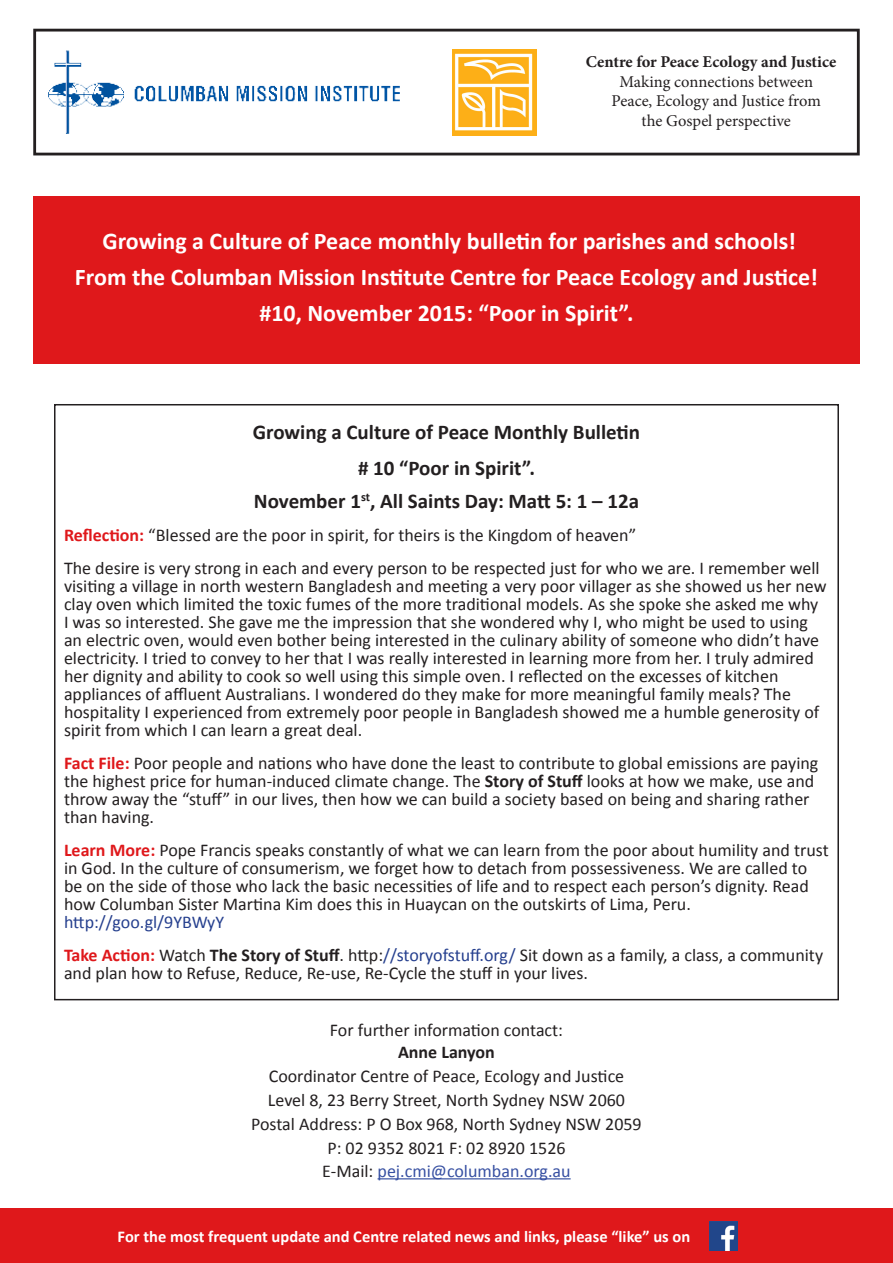
<style>
.page{position:relative;width:893px;height:1263px;background:#fff}
.page>*{position:absolute;margin:0;border:0;box-sizing:border-box;transform-origin:0 0}
.t1{font:700 24px "Calibri";color:#fff}
.t2{font:700 21px "Calibri";color:#231f20}
.t3{font:18px/18px "Calibri";color:#231f20}
.t4{font:18px "Calibri";color:#3750a2}
.t5{font:700 18px "Calibri";color:#231f20}
.t6{font:16.5px "Minion Pro";color:#231f20}
.Paragraph_Style_1{font:700 16.5px "Calibri";color:#fff}
.t7{font:700 16.5px "Minion Pro";color:#231f20}
.s1{font-weight:700;color:#df181b}
.s2{font-weight:700}
.s3{color:#253f8e}
.s4{color:#231f20}
</style>
<div class="page">
<img style="left:48px;top:50px;width:352px;height:84px">
<img style="left:453px;top:50px;width:83px;height:85px">
<div style="left:33px;top:29px;width:827px;height:126px;border:3px solid #231f20"></div>
<hr style="left:378px;top:1178px;width:193px;height:1px;background:#3750a2">
<div style="left:33px;top:196px;width:827px;height:168px;background:#df181b"></div>
<div style="left:0;top:1209px;width:893px;height:54px;background:#df181b"></div>
<img style="left:709px;top:1221px;width:29px;height:29px">
<p class="t7" style="left:586px;top:50px;width:252px">Centre for Peace Ecology and Justice</p>
<p class="t6" style="left:619px;top:70px;width:195px">Making connections between</p>
<p class="t6" style="left:612px;top:90px;width:211px">Peace, Ecology and Justice from</p>
<p class="t6" style="left:642px;top:110px;width:151px">the Gospel perspective</p>
<p class="t1" style="left:102px;top:226px;width:695px">Growing a Culture of Peace monthly bulletin for parishes and schools!</p>
<p class="t1" style="left:75px;top:262px;width:745px">From the Columban Mission Institute Centre for Peace Ecology and Justice!</p>
<p class="t1" style="left:260px;top:298px;width:375px">#10, November 2015: “Poor in Spirit”.</p>
<p class="t2" style="left:253px;top:418px;width:389px">Growing a Culture of Peace Monthly Bulletin</p>
<p class="t2" style="left:358px;top:454px;width:178px"># 10 “Poor in Spirit”.</p>
<p class="t2" style="left:254px;top:487px;width:387px">November 1<sup>st</sup>, All Saints Day: Matt 5: 1 – 12a</p>
<p class="t3" style="left:64px;top:526px;width:574px"><span class="s1">Reflection:</span> “Blessed are the poor in spirit, for theirs is the Kingdom of heaven”</p>
<p class="t3" style="left:64px;top:559px;width:764px">The desire is very strong in each and every person to be respected just for who we are. I remember well visiting a village in north western Bangladesh and meeting a very poor villager as she showed us her new clay oven which limited the toxic fumes of the more traditional models. As she spoke she asked me why I was so interested. She gave me the impression that she wondered why I, who might be used to using an electric oven, would even bother being interested in the culinary ability of someone who didn’t have electricity. I tried to convey to her that I was really interested in learning more from her. I truly admired her dignity and ability to cook so well using this simple oven. I reflected on the excesses of kitchen appliances of affluent Australians. I wondered do they make for more meaningful family meals? The hospitality I experienced from extremely poor people in Bangladesh showed me a humble generosity of spirit from which I can learn a great deal.</p>
<p class="t3" style="left:64px;top:754px;width:756px"><span class="s1">Fact File:</span> Poor people and nations who have done the least to contribute to global emissions are paying the highest price for human-induced climate change. The <span class="s2">Story of Stuff</span> looks at how we make, use and throw away the “stuff” in our lives, then how we can build a society based on being and sharing rather than having.</p>
<p class="t3" style="left:64px;top:841px;width:766px"><span class="s1">Learn More:</span> Pope Francis speaks constantly of what we can learn from the poor about humility and trust in God. In the culture of consumerism, we forget how to detach from possessiveness. We are called to be on the side of those who lack the basic necessities of life and to respect each person’s dignity. Read how Columban Sister Martina Kim does this in Huaycan on the outskirts of Lima, Peru. <span class="s3">http://goo.gl/9YBWyY</span></p>
<p class="t3" style="left:64px;top:946px;width:761px"><span class="s1">Take Action:</span> Watch <span class="s2">The Story of Stuff</span>. http:<span class="s3">//storyofstuff.org/</span> Sit down as a family, a class, a community and plan how to Refuse, Reduce, Re-use, Re-Cycle the stuff in your lives.</p>
<p class="t3" style="left:330px;top:1021px;width:235px">For further information contact:</p>
<p class="t5" style="left:398px;top:1041px;width:98px">Anne Lanyon</p>
<p class="t3" style="left:269px;top:1067px;width:357px">Coordinator Centre of Peace, Ecology and Justice</p>
<p class="t3" style="left:268px;top:1091px;width:359px">Level 8, 23 Berry Street, North Sydney NSW 2060</p>
<p class="t3" style="left:251px;top:1115px;width:392px">Postal Address: P O Box 968, North Sydney NSW 2059</p>
<p class="t3" style="left:327px;top:1139px;width:240px">P: 02 9352 8021 F: 02 8920 1526</p>
<p class="t4" style="left:322px;top:1159px;width:250px"><span class="s4">E-Mail:</span> pej.cmi@columban.org.au</p>
<p class="Paragraph_Style_1" style="left:118px;top:1226px;width:574px">For the most frequent update and Centre related news and links, please “like” us on</p>
</div>
